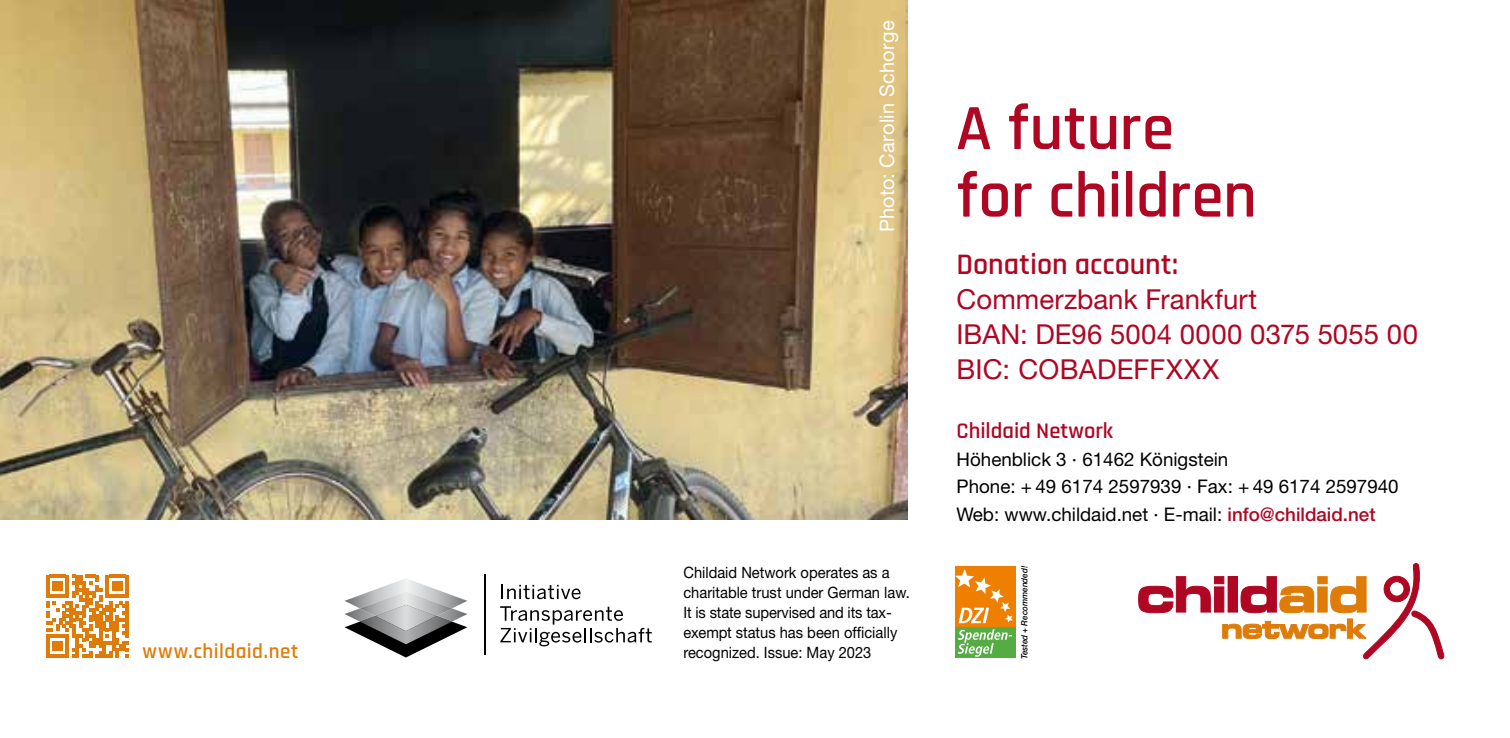
<style>
.page{position:relative;width:1510px;height:738px;background:#fff}
.page>*{position:absolute;margin:0;border:0;box-sizing:border-box;transform-origin:0 0}
.t1{font:600 65px/67.5px "Rajdhani";letter-spacing:-.005em;color:#af0623}
.t2{font:600 30px "Rajdhani";color:#af0623}
.t3{font:27.5px/35px "Helvetica Neue LT Pro";letter-spacing:.005em;color:#af0623}
.t4{font:600 22.5px "Rajdhani";color:#af0623}
.t5{font:600 21px "Rajdhani";letter-spacing:.025em;color:#df7c09}
.t6{font:20px "Helvetica Neue LT Pro";letter-spacing:.01em;color:#fff}
.t7{font:18.75px/27.5px "Helvetica Neue LT Pro";color:#000}
.t8{font:15.5px/20px "Helvetica Neue LT Pro";color:#000;scale:.94 1}
.t9{font:italic 700 11.5px "Frutiger";color:#000;scale:.8 1}
.t10{font:italic 500 8.75px "Helvetica Neue LT Pro";color:#000;scale:.93 1}
.s1{font-weight:300;font-stretch:expanded}
.s2{font-weight:500;color:#af0623}
</style>
<div class="page">
<img style="left:0;top:0;width:907px;height:519px">
<svg style="left:1138px;top:563px;width:307px;height:97px"></svg>
<svg style="left:46px;top:574px;width:83px;height:83px"></svg>
<svg style="left:344px;top:579px;width:123px;height:78px"></svg>
<img style="left:360px;top:591px;width:92px;height:24px">
<img style="left:375px;top:604px;width:62px;height:26px">
<svg style="left:501px;top:584px;width:79px;height:14px"></svg>
<svg style="left:500px;top:606px;width:152px;height:39px"></svg>
<hr style="left:484px;top:573px;width:2px;height:80px;background:#000">
<div style="left:955px;top:565px;width:61px;height:61px;background:#ee7f00"></div>
<div style="left:955px;top:627px;width:61px;height:30px;background:#55ac42"></div>
<svg style="left:958px;top:629px;width:54px;height:27px"></svg>
<svg style="left:955px;top:569px;width:58px;height:53px"></svg>
<h3 class="t5" style="left:143px;top:638px;width:157px">www.childaid.net</h3>
<p class="t6" style="left:875px;top:232px;width:213px;rotate:-90deg">Photo: Carolin Schorge</p>
<p class="t8" style="left:683px;top:561px;width:242px">Childaid Network operates as a charitable trust under German law.<br>It is state supervised and its tax&shy;exempt status has been officially recognized. Issue: May 2023</p>
<h1 class="t1" style="left:956px;top:96px;width:302px">A future for children</h1>
<h2 class="t2" style="left:956px;top:247px;width:223px">Donation account:</h2>
<h3 class="t3" style="left:956px;top:281px;width:463px">Commerzbank Frankfurt<br>IBAN: DE96 5004 0000 0375 5055 00<br>BIC: COBADEFFXXX</h3>
<h3 class="t4" style="left:956px;top:417px;width:158px">Childaid Network</h3>
<p class="t7" style="left:956px;top:445px;width:443px">Höhenblick 3 <span class="s1">∙</span> 61462 Königstein<br>Phone: + 49 6174 2597939 <span class="s1">∙</span> Fax: + 49 6174 2597940<br>Web: www.childaid.net <span class="s1">∙</span> E-mail: <span class="s2">info@childaid.net</span></p>
<p class="t10" style="left:1019px;top:658px;width:102px;rotate:-90deg">Tested + Recommended!</p>
<p class="t9" style="left:1018px;top:658px;width:117px;rotate:-90deg">Geprüft + Empfohlen!</p>
</div>
